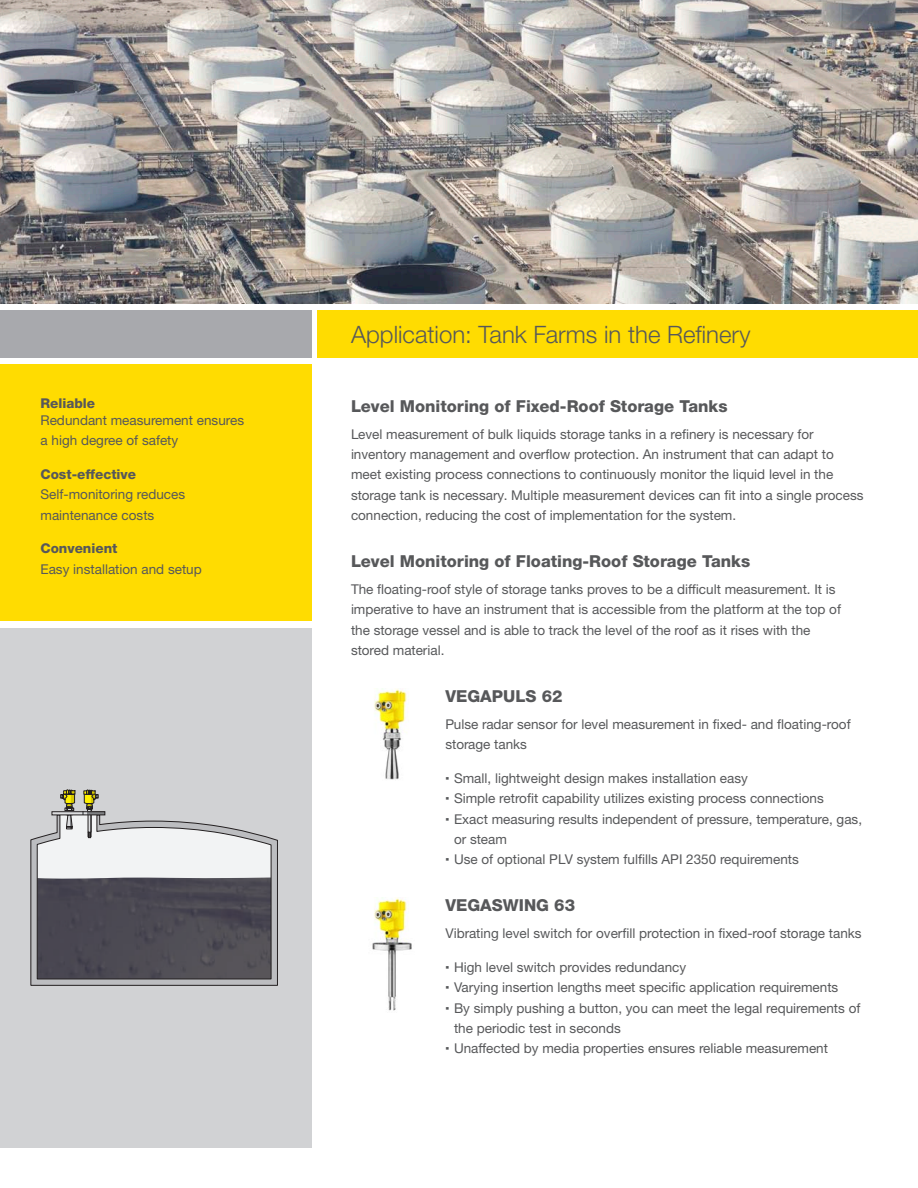
<style>
.page{position:relative;width:918px;height:1188px;background:#fff}
.page>*{position:absolute;margin:0;border:0;box-sizing:border-box;transform-origin:0 0}
._1_Headline_page_US{font:300 24px "Helvetica Neue LTW1 G";color:#57585a}
._1_Body_text_headlin{font:800 16.5px "Helvetica Neue LTW1 G";color:#57585a}
._1_Body_text_80K_US{font:13.5px/20.2px "Helvetica Neue LTW1 G";color:#57585a}
._2_Kuno_Head_US{font:800 13.5px "Helvetica Neue LTW1 G";color:#57585a}
.s1{font-family:"Helvetica Linotype";font-weight:700}
</style>
<div class="page">
<div style="left:0;top:310px;width:311px;height:48px;background:#a8a9ad"></div>
<div style="left:317px;top:310px;width:601px;height:48px;background:#ffdc01"></div>
<img style="left:374px;top:688px;width:35px;height:92px">
<img style="left:372px;top:898px;width:40px;height:113px">
<div style="left:0;top:364px;width:311px;height:257px;background:#ffdc01"></div>
<div style="left:0;top:628px;width:311px;height:520px;background:#d1d2d4"></div>
<svg style="left:30px;top:790px;width:248px;height:196px"></svg>
<img style="left:0;top:0;width:918px;height:304px">
<p class="_2_Kuno_Head_US" style="left:40px;top:395px;width:56px">Reliable</p>
<p class="_1_Body_text_80K_US" style="left:40px;top:410px;width:205px">Redundant measurement ensures a high degree of safety</p>
<p class="_2_Kuno_Head_US" style="left:40px;top:466px;width:97px">Cost-effective</p>
<p class="_1_Body_text_80K_US" style="left:40px;top:484px;width:146px">Self-monitoring reduces maintenance costs</p>
<p class="_2_Kuno_Head_US" style="left:40px;top:541px;width:79px">Convenient</p>
<p class="_1_Body_text_80K_US" style="left:40px;top:559px;width:163px">Easy installation and setup</p>
<p class="_1_Headline_page_US" style="left:351px;top:319px;width:401px">Application: Tank Farms in the Refinery</p>
<p class="_1_Body_text_headlin" style="left:351px;top:396px;width:378px">Level Monitoring of Fixed-Roof Storage Tanks</p>
<p class="_1_Body_text_80K_US" style="left:351px;top:424px;width:514px">Level measurement of bulk liquids storage tanks in a refinery is necessary for inventory management and overflow protection. An instrument that can adapt to meet existing process connections to continuously monitor the liquid level in the storage tank is necessary. Multiple measurement devices can fit into a single process connection, reducing the cost of implementation for the system.</p>
<p class="_1_Body_text_headlin" style="left:351px;top:551px;width:401px">Level Monitoring of Floating-Roof Storage Tanks</p>
<p class="_1_Body_text_80K_US" style="left:351px;top:579px;width:491px">The floating-roof style of storage tanks proves to be a difficult measurement. It is imperative to have an instrument that is accessible from the platform at the top of the storage vessel and is able to track the level of the roof as it rises with the stored material.</p>
<p class="_1_Body_text_headlin" style="left:446px;top:686px;width:119px">VEGAPULS 62</p>
<p class="_1_Body_text_80K_US" style="left:446px;top:714px;width:407px">Pulse radar sensor for level measurement in fixed- and floating-roof storage tanks</p>
<p class="_1_Body_text_80K_US" style="left:446px;top:768px;width:304px"><span class="s1">▪</span> Small, lightweight design makes installation easy</p>
<p class="_1_Body_text_80K_US" style="left:446px;top:788px;width:380px"><span class="s1">▪</span> Simple retrofit capability utilizes existing process connections</p>
<p class="_1_Body_text_80K_US" style="left:454px;top:808px;width:410px;text-indent:-9px"><span class="s1">▪</span> Exact measuring results independent of pressure, temperature, gas, or steam</p>
<p class="_1_Body_text_80K_US" style="left:446px;top:849px;width:355px"><span class="s1">▪</span> Use of optional PLV system fulfills API 2350 requirements</p>
<p class="_1_Body_text_headlin" style="left:446px;top:896px;width:131px">VEGASWING 63</p>
<p class="_1_Body_text_80K_US" style="left:446px;top:923px;width:418px">Vibrating level switch for overfill protection in fixed-roof storage tanks</p>
<p class="_1_Body_text_80K_US" style="left:446px;top:957px;width:242px"><span class="s1">▪</span> High level switch provides redundancy</p>
<p class="_1_Body_text_80K_US" style="left:446px;top:977px;width:394px"><span class="s1">▪</span> Varying insertion lengths meet specific application requirements</p>
<p class="_1_Body_text_80K_US" style="left:454px;top:997px;width:408px;text-indent:-9px"><span class="s1">▪</span> By simply pushing a button, you can meet the legal requirements of the periodic test in seconds</p>
<p class="_1_Body_text_80K_US" style="left:446px;top:1038px;width:384px"><span class="s1">▪</span> Unaffected by media properties ensures reliable measurement</p>
</div>
